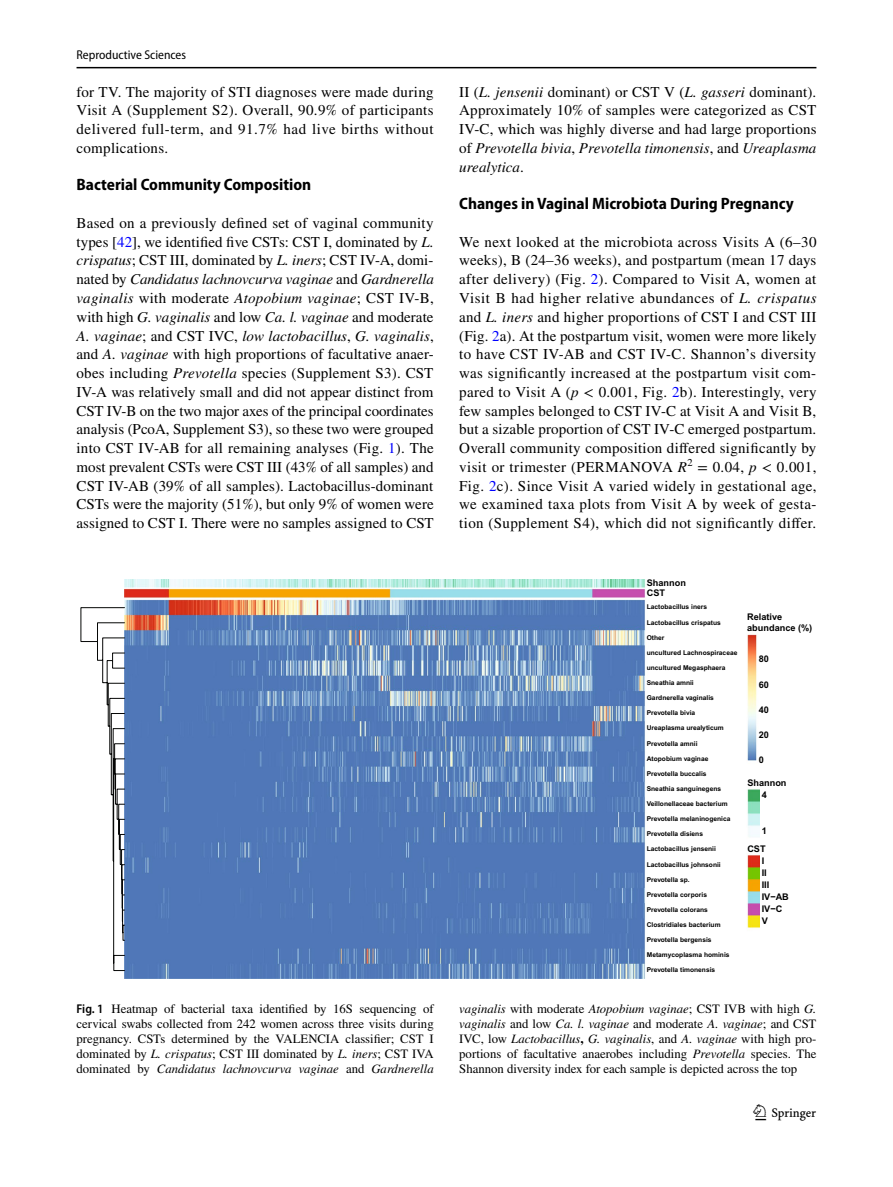
<style>
.page{position:relative;width:893px;height:1187px;background:#fff}
.page>*{position:absolute;margin:0;border:0;box-sizing:border-box;transform-origin:0 0}
.t1{font:22.5px "Springnew Regular 3";color:#000}
.t2{font:700 semi-condensed 16.5px "Myriad Pro";color:#000}
.t3{font:15px/18.8px "STIX";letter-spacing:.015em;color:#000;text-align:justify}
.t4{font:12.75px/15px "STIX";color:#000;text-align:justify}
.t5{font:semi-condensed 12.75px "Myriad Pro";color:#000}
.t6{font:700 9.15px/12px "Arial";color:#000}
.t7{font:700 6.6px "Arial";color:#000}
.s1{color:#00f}
.s2{font-style:italic}
.s3{font-family:"Myriad Pro";font-weight:600;font-stretch:semi-condensed}
.s4{font-weight:700}
</style>
<div class="page">
<hr style="left:77px;top:67px;width:739px;height:1px;background:#000">
<img style="left:124px;top:579px;width:635px;height:399px">
<svg style="left:80px;top:607px;width:45px;height:363px"></svg>
<p class="t5" style="left:77px;top:48px;width:111px">Reproductive Sciences</p>
<p class="t3" style="left:77px;top:83px;width:359px">for TV. The majority of STI diagnoses were made during Visit A (Supplement S2). Overall, 90.9% of participants delivered full-term, and 91.7% had live births without complications.</p>
<p class="t2" style="left:77px;top:176px;width:236px">Bacterial Community Composition</p>
<p class="t3" style="left:77px;top:214px;width:359px">Based on a previously defined set of vaginal community types [<span class="s1">42</span>], we identified five CSTs: CST I, dominated by <span class="s2">L. crispatus</span>; CST III, dominated by <span class="s2">L. iners</span>; CST IV-A, domi&shy;nated by <span class="s2">Candidatus lachnovcurva vaginae</span> and <span class="s2">Gardnerella vaginalis</span> with moderate <span class="s2">Atopobium vaginae</span>; CST IV-B, with high <span class="s2">G. vaginalis</span> and low <span class="s2">Ca. l. vaginae</span> and moderate <span class="s2">A. vaginae</span>; and CST IVC, <span class="s2">low lactobacillus</span>, <span class="s2">G. vaginalis</span>, and <span class="s2">A. vaginae</span> with high proportions of facultative anaer&shy;obes including <span class="s2">Prevotella</span> species (Supplement S3). CST IV-A was relatively small and did not appear distinct from CST IV-B on the two major axes of the principal coordinates analysis (PcoA, Supplement S3), so these two were grouped into CST IV-AB for all remaining analyses (Fig. <span class="s1">1</span>). The most prevalent CSTs were CST III (43% of all samples) and CST IV-AB (39% of all samples). Lactobacillus-dominant CSTs were the majority (51%), but only 9% of women were assigned to CST I. There were no samples assigned to CST</p>
<p class="t3" style="left:459px;top:83px;width:359px">II (<span class="s2">L. jensenii</span> dominant) or CST V (<span class="s2">L. gasseri</span> dominant).<br>Approximately 10% of samples were categorized as CST IV-C, which was highly diverse and had large proportions of <span class="s2">Prevotella bivia</span>, <span class="s2">Prevotella timonensis</span>, and <span class="s2">Ureaplasma urealytica</span>.</p>
<p class="t2" style="left:459px;top:194px;width:336px">Changes in Vaginal Microbiota During Pregnancy</p>
<p class="t3" style="left:459px;top:233px;width:359px">We next looked at the microbiota across Visits A (6–30 weeks), B (24–36 weeks), and postpartum (mean 17 days after delivery) (Fig. <span class="s1">2</span>). Compared to Visit A, women at Visit B had higher relative abundances of <span class="s2">L. crispatus </span>and <span class="s2">L. iners</span> and higher proportions of CST I and CST III (Fig. <span class="s1">2</span>a). At the postpartum visit, women were more likely to have CST IV-AB and CST IV-C. Shannon’s diversity was significantly increased at the postpartum visit com&shy;pared to Visit A (<span class="s2">p</span> &lt; 0.001, Fig. <span class="s1">2</span>b). Interestingly, very few samples belonged to CST IV-C at Visit A and Visit B, but a sizable proportion of CST IV-C emerged postpartum.<br>Overall community composition differed significantly by visit or trimester (PERMANOVA <span class="s2">R</span><sup>2</sup> = 0.04, <span class="s2">p</span> &lt; 0.001, Fig. <span class="s1">2</span>c). Since Visit A varied widely in gestational age, we examined taxa plots from Visit A by week of gesta&shy;tion (Supplement S4), which did not significantly differ.</p>
<p class="t6" style="left:647px;top:576px;width:41px">Shannon</p>
<p class="t6" style="left:647px;top:587px;width:20px">CST</p>
<p class="t7" style="left:647px;top:602px;width:62px">Lactobacillus iners</p>
<p class="t7" style="left:647px;top:617px;width:76px">Lactobacillus crispatus</p>
<p class="t7" style="left:647px;top:632px;width:19px">Other</p>
<p class="t7" style="left:647px;top:647px;width:92px">uncultured Lachnospiraceae</p>
<p class="t7" style="left:647px;top:663px;width:80px">uncultured Megasphaera</p>
<p class="t7" style="left:647px;top:678px;width:48px">Sneathia amnii</p>
<p class="t7" style="left:647px;top:693px;width:69px">Gardnerella vaginalis</p>
<p class="t7" style="left:647px;top:708px;width:50px">Prevotella bivia</p>
<p class="t7" style="left:647px;top:723px;width:78px">Ureaplasma urealyticum</p>
<p class="t7" style="left:647px;top:738px;width:52px">Prevotella amnii</p>
<p class="t7" style="left:647px;top:753px;width:63px">Atopobium vaginae</p>
<p class="t7" style="left:647px;top:768px;width:61px">Prevotella buccalis</p>
<p class="t7" style="left:647px;top:783px;width:76px">Sneathia sanguinegens</p>
<p class="t7" style="left:647px;top:799px;width:82px">Veillonellaceae bacterium</p>
<p class="t7" style="left:647px;top:814px;width:85px">Prevotella melaninogenica</p>
<p class="t7" style="left:647px;top:829px;width:58px">Prevotella disiens</p>
<p class="t7" style="left:647px;top:844px;width:71px">Lactobacillus jensenii</p>
<p class="t7" style="left:647px;top:859px;width:75px">Lactobacillus johnsonii</p>
<p class="t7" style="left:647px;top:874px;width:44px">Prevotella sp.</p>
<p class="t7" style="left:647px;top:889px;width:62px">Prevotella corporis</p>
<p class="t7" style="left:647px;top:904px;width:62px">Prevotella colorans</p>
<p class="t7" style="left:647px;top:919px;width:75px">Clostridiales bacterium</p>
<p class="t7" style="left:647px;top:935px;width:66px">Prevotella bergensis</p>
<p class="t7" style="left:647px;top:950px;width:84px">Metamycoplasma hominis</p>
<p class="t7" style="left:647px;top:965px;width:70px">Prevotella timonensis</p>
<p class="t6" style="left:747px;top:611px;width:67px;line-height:10.9px">Relative abundance (%)</p>
<p class="t6" style="left:759px;top:653px;width:12px">80</p>
<p class="t6" style="left:759px;top:678px;width:12px">60</p>
<p class="t6" style="left:759px;top:703px;width:12px">40</p>
<p class="t6" style="left:759px;top:728px;width:12px">20</p>
<p class="t6" style="left:759px;top:753px;width:7px">0</p>
<p class="t6" style="left:747px;top:777px;width:41px;text-align:center">Shannon<br>4</p>
<p class="t6" style="left:747px;top:822px;width:21px;line-height:17.9px;text-align:right">1<br>CST</p>
<p class="t6" style="left:762px;top:854px;width:29px">I<br>II<br>III<br>IV−AB<br>IV−C<br>V</p>
<p class="t4" style="left:77px;top:1002px;width:359px"><span class="s3">Fig. 1</span> Heatmap of bacterial taxa identified by 16S sequencing of cervical swabs collected from 242 women across three visits during pregnancy. CSTs determined by the VALENCIA classifier; CST I dominated by <span class="s2">L. crispatus</span>; CST III dominated by <span class="s2">L. iners</span>; CST IVA dominated by <span class="s2">Candidatus lachnovcurva vaginae</span> and <span class="s2">Gardnerella</span></p>
<p class="t4" style="left:459px;top:1002px;width:359px"><span class="s2">vaginalis</span> with moderate <span class="s2">Atopobium vaginae</span>; CST IVB with high <span class="s2">G. vaginalis</span> and low <span class="s2">Ca. l. vaginae</span> and moderate <span class="s2">A. vaginae</span>; and CST IVC, low <span class="s2">Lactobacillus</span><span class="s4">,</span> <span class="s2">G. vaginalis</span>, and <span class="s2">A. vaginae</span> with high pro&shy;portions of facultative anaerobes including <span class="s2">Prevotella</span> species. The Shannon diversity index for each sample is depicted across the top</p>
<h1 class="t1" style="left:755px;top:1104px;width:62px">1 3</h1>
</div>
